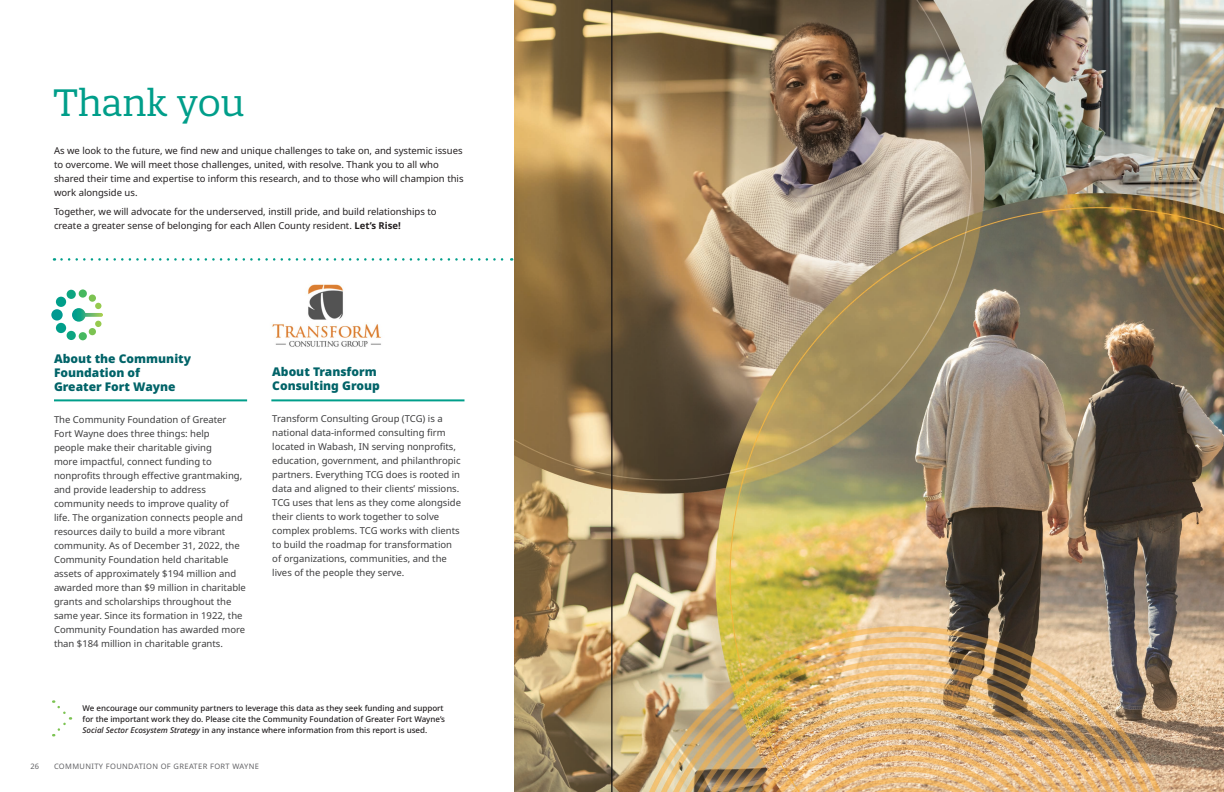
<style>
.page{position:relative;width:1224px;height:792px;background:#fff}
.page>*{position:absolute;margin:0;border:0;box-sizing:border-box;transform-origin:0 0}
.t1{font:37px "Quatro Slab";color:#009e8a}
.t2{font:900 12px/14px "Noto Sans";color:#006368}
.t3{font:9.5px/14px "Noto Sans";color:#3e3e3f}
.t4{font:9.5px/14px "Noto Sans";color:#231f20}
.t5{font:500 8px/11px "Noto Sans";color:#231f20}
.t6{font:7.5px "Noto Sans";letter-spacing:.05em;color:#636366}
.s1{font-weight:700}
.s2{font-style:italic}
</style>
<div class="page">
<svg style="left:61px;top:258px;width:451px;height:3px"></svg>
<hr style="left:54px;top:399px;width:193px;height:2px;background:#009e8a">
<hr style="left:271px;top:399px;width:193px;height:2px;background:#009e8a">
<img style="left:272px;top:284px;width:109px;height:63px">
<div style="left:89px;top:295px;width:7px;height:7px;background:#7cc352;border-radius:50%"></div>
<div style="left:79px;top:289px;width:8px;height:9px;background:#46b85f;border-radius:50%"></div>
<div style="left:67px;top:290px;width:9px;height:9px;background:#0ca581;border-radius:50%"></div>
<div style="left:56px;top:297px;width:10px;height:10px;background:#009e8a;border-radius:50%"></div>
<svg style="left:72px;top:303px;width:31px;height:24px"></svg>
<div style="left:89px;top:328px;width:7px;height:7px;background:#7cc352;border-radius:50%"></div>
<div style="left:79px;top:332px;width:8px;height:8px;background:#46b85f;border-radius:50%"></div>
<div style="left:67px;top:331px;width:9px;height:9px;background:#0ca581;border-radius:50%"></div>
<div style="left:56px;top:323px;width:10px;height:10px;background:#009e8a;border-radius:50%"></div>
<div style="left:51px;top:309px;width:12px;height:12px;background:#009991;border-radius:50%"></div>
<svg style="left:52px;top:700px;width:19px;height:36px"></svg>
<img style="left:514px;top:0;width:710px;height:792px">
<hr style="left:612px;top:0;width:1px;height:792px;background:#231f20">
<p class="t1" style="left:53px;top:80px;width:193px">Thank you</p>
<p class="t4" style="left:54px;top:144px;width:411px">As we look to the future, we find new and unique challenges to take on, and systemic issues to overcome. We will meet those challenges, united, with resolve. Thank you to all who shared their time and expertise to inform this research, and to those who will champion this work alongside us.</p>
<p class="t4" style="left:54px;top:204px;width:384px">Together, we will advocate for the underserved, instill pride, and build relationships to create a greater sense of belonging for each Allen County resident. <span class="s1">Let’s Rise!</span></p>
<p class="t2" style="left:54px;top:351px;width:139px">About the Community<br>Foundation of<br>Greater Fort Wayne</p>
<p class="t3" style="left:54px;top:412px;width:193px">The Community Foundation of Greater Fort Wayne does three things: help<br>people make their charitable giving<br>more impactful, connect funding to nonprofits through effective grantmaking, and provide leadership to address community needs to improve quality of life. The organization connects people and resources daily to build a more vibrant community. As of December 31, 2022, the Community Foundation held charitable assets of approximately $194 million and awarded more than $9 million in charitable grants and scholarships throughout the same year. Since its formation in 1922, the Community Foundation has awarded more than $184 million in charitable grants.</p>
<p class="t2" style="left:272px;top:365px;width:109px">About Transform<br>Consulting Group</p>
<p class="t3" style="left:272px;top:412px;width:190px">Transform Consulting Group (TCG) is a national data-informed consulting firm located in Wabash, IN serving nonprofits, education, government, and philanthropic partners. Everything TCG does is rooted in data and aligned to their clients’ missions.<br>TCG uses that lens as they come alongside their clients to work together to solve complex problems. TCG works with clients to build the roadmap for transformation of organizations, communities, and the lives of the people they serve.</p>
<p class="t5" style="left:83px;top:703px;width:364px">We encourage our community partners to leverage this data as they seek funding and support for the important work they do. Please cite the Community Foundation of Greater Fort Wayne’s<br><span class="s2">Social Sector Ecosystem Strategy</span> in any instance where information from this report is used.</p>
<p class="t6" style="left:30px;top:761px;width:10px">26</p>
<p class="t6" style="left:54px;top:761px;width:207px">COMMUNITY FOUNDATION OF GREATER FORT WAYNE</p>
</div>
